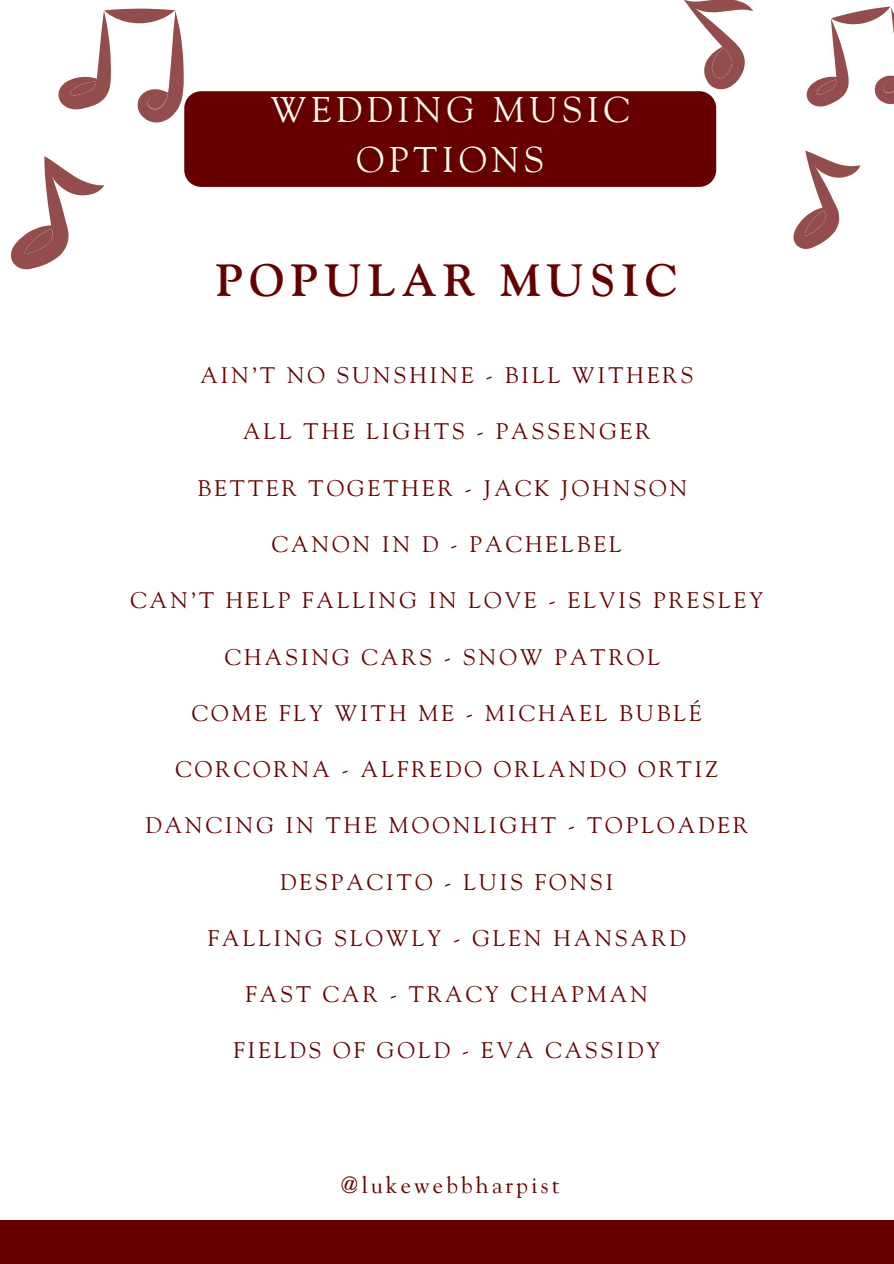
<style>
.page{position:relative;width:894px;height:1264px;background:#fff}
.page>*{position:absolute;margin:0;border:0;box-sizing:border-box;transform-origin:0 0}
.t1{font:700 45px "Goudy Std";letter-spacing:.135em;color:#600}
.t2{font:35.55px/49.5px "Goudy Std";letter-spacing:.135em;color:#fefef4;text-align:center}
.t3{font:23.25px "Goudy Std";letter-spacing:.135em;color:#600}
.t4{font:22.5px "Goudy Std";letter-spacing:.135em;color:#600}
</style>
<div class="page">
<div style="left:0;top:1219px;width:893px;height:44px;background:#600"></div>
<div style="left:184px;top:91px;width:532px;height:96px;background:#600"></div>
<svg style="left:11px;top:156px;width:94px;height:114px"></svg>
<svg style="left:58px;top:8px;width:143px;height:119px"></svg>
<svg style="left:793px;top:150px;width:68px;height:99px"></svg>
<svg style="left:806px;top:6px;width:87px;height:101px"></svg>
<svg style="left:670px;top:0;width:83px;height:95px"></svg>
<p class="t2" style="left:271px;top:89px;width:360px">WEDDING MUSIC<br>OPTIONS</p>
<p class="t1" style="left:216px;top:262px;width:463px">POPULAR MUSIC</p>
<h1 class="t4" style="left:200px;top:366px;width:494px">AIN’T NO SUNSHINE - BILL WITHERS</h1>
<h1 class="t4" style="left:243px;top:422px;width:409px">ALL THE LIGHTS - PASSENGER</h1>
<h1 class="t4" style="left:197px;top:479px;width:491px">BETTER TOGETHER - JACK JOHNSON</h1>
<h1 class="t4" style="left:272px;top:535px;width:351px">CANON IN D - PACHELBEL</h1>
<h1 class="t4" style="left:130px;top:591px;width:634px">CAN’T HELP FALLING IN LOVE - ELVIS PRESLEY</h1>
<h1 class="t4" style="left:225px;top:647px;width:436px">CHASING CARS - SNOW PATROL</h1>
<h1 class="t4" style="left:192px;top:704px;width:511px">COME FLY WITH ME - MICHAEL BUBLÉ</h1>
<h1 class="t4" style="left:175px;top:760px;width:543px">CORCORNA - ALFREDO ORLANDO ORTIZ</h1>
<h1 class="t4" style="left:145px;top:816px;width:604px">DANCING IN THE MOONLIGHT - TOPLOADER</h1>
<h1 class="t4" style="left:280px;top:872px;width:334px">DESPACITO - LUIS FONSI</h1>
<h1 class="t4" style="left:208px;top:929px;width:479px">FALLING SLOWLY - GLEN HANSARD</h1>
<h1 class="t4" style="left:245px;top:985px;width:404px">FAST CAR - TRACY CHAPMAN</h1>
<h1 class="t4" style="left:233px;top:1041px;width:428px">FIELDS OF GOLD - EVA CASSIDY</h1>
<h2 class="t3" style="left:341px;top:1175px;width:220px">@lukewebbharpist</h2>
</div>
